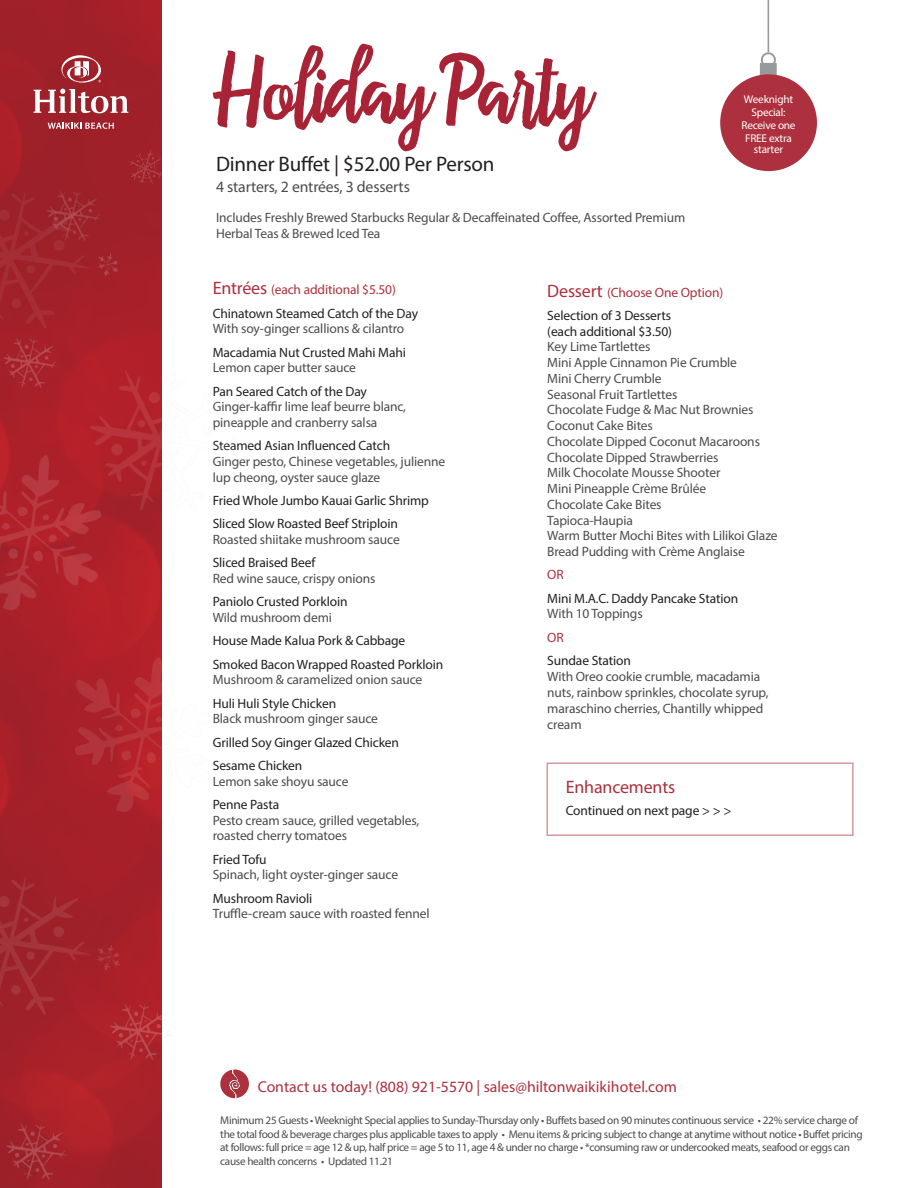
<style>
.page{position:relative;width:918px;height:1188px;background:#fff}
.page>*{position:absolute;margin:0;border:0;box-sizing:border-box;transform-origin:0 0}
.t1{font:150px "Carolinea";letter-spacing:-.02em;color:#a92336}
.t2{font:21px "Myriad Pro";letter-spacing:-.01em;color:#231f20}
.Menu_Item_Descriptio{font:18px "Myriad Pro";letter-spacing:-.01em;color:#ac303d}
.t3{font:15.75px "Myriad Pro";color:#ac303d}
.t4{font:15.75px "Myriad Pro";letter-spacing:-.01em;color:#4b4c4d}
.Menu_Item_Descriptio-2{font:13.5px/15.8px "Myriad Pro";letter-spacing:-.01em;color:#4b4c4d}
.Menu_Item_Descriptio-3{font:13.5px/15.8px "Myriad Pro";letter-spacing:-.01em;color:#231f20}
.Menu_Item_Descriptio-4{font:13.5px "Myriad Pro";letter-spacing:-.01em;color:#ac303d}
.t5{font:11.25px/13.5px "Myriad Pro";letter-spacing:-.03em;color:#4b4c4d}
.Menu_Item_Descriptio-5{font:11.25px/12.8px "Myriad Pro";letter-spacing:-.02em;color:#fff;text-align:center}
.s1{font-size:18px}
.s2{color:#231f20}
.s3{color:#4b4c4d}
</style>
<div class="page">
<div style="left:220px;top:1070px;width:29px;height:28px;background:#ac303d;border-radius:50%"></div>
<img style="left:230px;top:1070px;width:10px;height:29px">
<svg style="left:761px;top:0;width:15px;height:63px"></svg>
<div style="left:760px;top:63px;width:17px;height:13px;background:#97999c"></div>
<div style="left:720px;top:74px;width:97px;height:97px;background:#ac303d;border-radius:50%"></div>
<svg style="left:0;top:0;width:162px;height:1188px;background:#a52029"></svg>
<svg style="left:61px;top:55px;width:40px;height:28px"></svg>
<svg style="left:34px;top:89px;width:94px;height:24px"></svg>
<svg style="left:48px;top:123px;width:66px;height:6px"></svg>
<img style="left:0;top:381px;width:20px;height:31px">
<img style="left:119px;top:249px;width:2px;height:32px">
<img style="left:121px;top:148px;width:41px;height:43px">
<img style="left:0;top:1099px;width:86px;height:89px">
<img style="left:20px;top:311px;width:142px;height:264px">
<img style="left:0;top:139px;width:119px;height:242px">
<img style="left:0;top:821px;width:135px;height:258px">
<img style="left:89px;top:940px;width:34px;height:35px">
<img style="left:0;top:432px;width:125px;height:195px">
<img style="left:35px;top:634px;width:127px;height:201px">
<img style="left:81px;top:979px;width:81px;height:109px">
<p class="t1" style="left:217px;top:28px;width:377px">Holiday Party</p>
<p class="t2" style="left:216px;top:151px;width:280px">Dinner Buffet | $52.00 Per Person</p>
<p class="t4" style="left:216px;top:177px;width:195px">4 starters, 2 entrées, 3 desserts</p>
<p class="Menu_Item_Descriptio-2" style="left:216px;top:209px;width:471px">Includes Freshly Brewed Starbucks Regular &amp; Decaffeinated Coffee, Assorted Premium<br>Herbal Teas &amp; Brewed Iced Tea</p>
<p class="Menu_Item_Descriptio-5" style="left:742px;top:93px;width:56px">Weeknight<br>Special:<br>Receive one<br>FREE extra</p>
<p class="Menu_Item_Descriptio-5" style="left:754px;top:142px;width:31px">starter</p>
<p class="Menu_Item_Descriptio-4" style="left:213px;top:281px;width:185px"><span class="s1">Entrées</span> (each additional $5.50)</p>
<p class="Menu_Item_Descriptio-2" style="left:213px;top:305px;width:207px"><span class="s2">Chinatown Steamed Catch of the Day<br></span>With soy-ginger scallions &amp; cilantro</p>
<p class="Menu_Item_Descriptio-3" style="left:213px;top:344px;width:195px">Macadamia Nut Crusted Mahi Mahi<br><span class="s3">Lemon caper butter sauce</span></p>
<p class="Menu_Item_Descriptio-2" style="left:213px;top:383px;width:195px"><span class="s2">Pan Seared Catch of the Day<br></span>Ginger-kaffir lime leaf beurre blanc, pineapple and cranberry salsa</p>
<p class="Menu_Item_Descriptio-2" style="left:213px;top:438px;width:234px"><span class="s2">Steamed Asian Influenced Catch<br></span>Ginger pesto, Chinese vegetables, julienne lup cheong, oyster sauce glaze</p>
<p class="Menu_Item_Descriptio-3" style="left:213px;top:492px;width:218px">Fried Whole Jumbo Kauai Garlic Shrimp</p>
<p class="Menu_Item_Descriptio-3" style="left:213px;top:516px;width:189px">Sliced Slow Roasted Beef Striploin<br><span class="s3">Roasted shiitake mushroom sauce</span></p>
<p class="Menu_Item_Descriptio-2" style="left:213px;top:555px;width:164px"><span class="s2">Sliced Braised Beef<br></span>Red wine sauce, crispy onions</p>
<p class="Menu_Item_Descriptio-3" style="left:213px;top:594px;width:136px">Paniolo Crusted Porkloin<br><span class="s3">Wild mushroom demi</span></p>
<p class="Menu_Item_Descriptio-3" style="left:213px;top:633px;width:194px">House Made Kalua Pork &amp; Cabbage</p>
<p class="Menu_Item_Descriptio-3" style="left:213px;top:656px;width:232px">Smoked Bacon Wrapped Roasted Porkloin<br><span class="s3">Mushroom &amp; caramelized onion sauce</span></p>
<p class="Menu_Item_Descriptio-2" style="left:213px;top:695px;width:167px"><span class="s2">Huli Huli Style Chicken<br></span>Black mushroom ginger sauce</p>
<p class="Menu_Item_Descriptio-3" style="left:213px;top:734px;width:188px">Grilled Soy Ginger Glazed Chicken</p>
<p class="Menu_Item_Descriptio-2" style="left:213px;top:757px;width:137px"><span class="s2">Sesame Chicken<br></span>Lemon sake shoyu sauce</p>
<p class="Menu_Item_Descriptio-2" style="left:213px;top:796px;width:208px"><span class="s2">Penne Pasta<br></span>Pesto cream sauce, grilled vegetables, roasted cherry tomatoes</p>
<p class="Menu_Item_Descriptio-2" style="left:213px;top:851px;width:187px"><span class="s2">Fried Tofu<br></span>Spinach, light oyster-ginger sauce</p>
<p class="Menu_Item_Descriptio-2" style="left:213px;top:890px;width:218px"><span class="s2">Mushroom Ravioli<br></span>Truffle-cream sauce with roasted fennel</p>
<p class="Menu_Item_Descriptio-4" style="left:547px;top:284px;width:178px"><span class="s1">Dessert</span> (Choose One Option)</p>
<p class="Menu_Item_Descriptio-2" style="left:547px;top:307px;width:232px"><span class="s2">Selection of 3 Desserts<br>(each additional $3.50)<br></span>Key Lime Tartlettes<br>Mini Apple Cinnamon Pie Crumble<br>Mini Cherry Crumble<br>Seasonal Fruit Tartlettes<br>Chocolate Fudge &amp; Mac Nut Brownies<br>Coconut Cake Bites<br>Chocolate Dipped Coconut Macaroons<br>Chocolate Dipped Strawberries<br>Milk Chocolate Mousse Shooter<br>Mini Pineapple Crème Brûlée<br>Chocolate Cake Bites<br>Tapioca-Haupia<br>Warm Butter Mochi Bites with Lilikoi Glaze<br>Bread Pudding with Crème Anglaise</p>
<p class="Menu_Item_Descriptio-4" style="left:547px;top:566px;width:18px">OR</p>
<p class="Menu_Item_Descriptio-3" style="left:547px;top:590px;width:192px">Mini M.A.C. Daddy Pancake Station<br><span class="s3">With 10 Toppings</span></p>
<p class="Menu_Item_Descriptio-4" style="left:547px;top:629px;width:18px">OR</p>
<p class="Menu_Item_Descriptio-2" style="left:547px;top:652px;width:223px;line-height:16.2px"><span class="s2">Sundae Station<br></span>With Oreo cookie crumble, macadamia nuts, rainbow sprinkles, chocolate syrup, maraschino cherries, Chantilly whipped cream</p>
<p class="Menu_Item_Descriptio" style="left:566px;top:776px;width:111px">Enhancements</p>
<p class="Menu_Item_Descriptio-3" style="left:566px;top:802px;width:167px">Continued on next page &gt; &gt; &gt;</p>
<p class="t3" style="left:258px;top:1077px;width:421px">Contact us today! (808) 921-5570 | sales@hiltonwaikikihotel.com</p>
<p class="t5" style="left:220px;top:1113px;width:644px">Minimum 25 Guests • Weeknight Special applies to Sunday-Thursday only • Buffets based on 90 minutes continuous service • 22% service charge of the total food &amp; beverage charges plus applicable taxes to apply • Menu items &amp; pricing subject to change at anytime without notice • Buffet pricing at follows: full price = age 12 &amp; up, half price = age 5 to 11, age 4 &amp; under no charge • *consuming raw or undercooked meats, seafood or eggs can cause health concerns • Updated 11.21</p>
</div>
